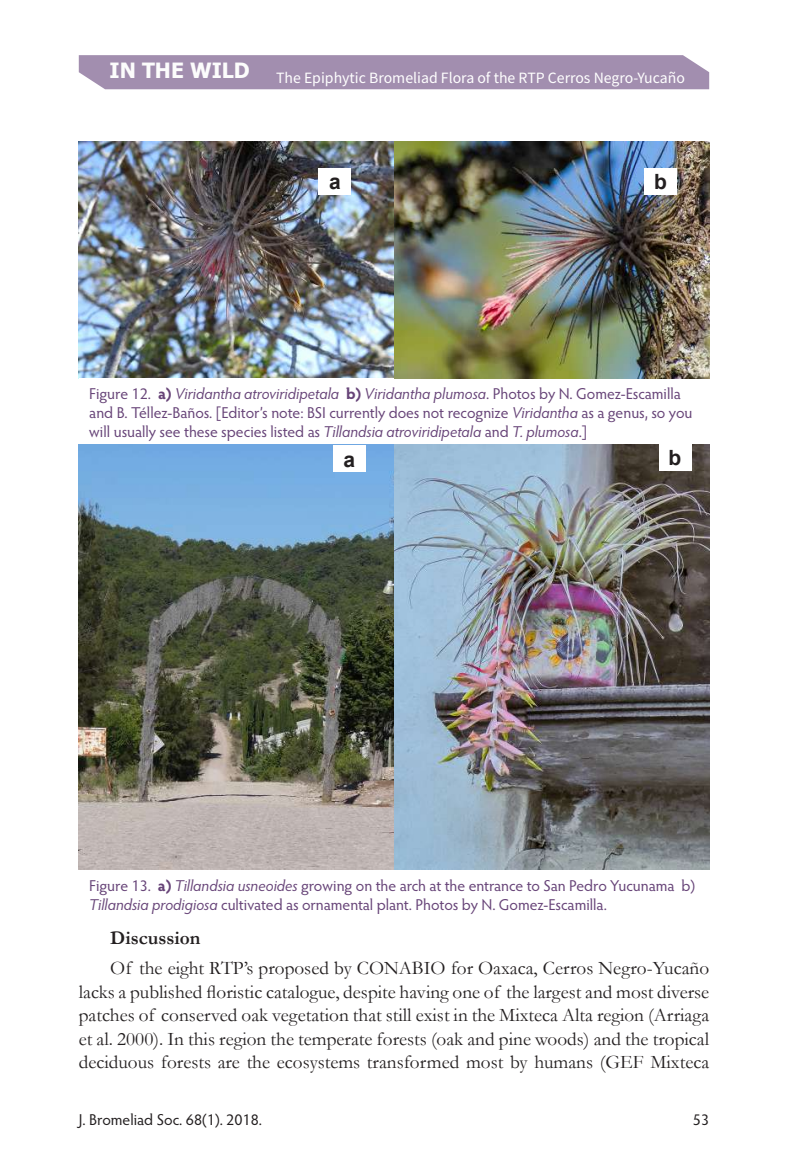
<style>
.page{position:relative;width:788px;height:1166px;background:#fff}
.page>*{position:absolute;margin:0;border:0;box-sizing:border-box;transform-origin:0 0}
.t1{font:700 21px "Arial";color:#231f20}
.t2{font:19.25px/23.6px "Garamond";color:#231f20;text-align:justify}
.t3{font:700 19.25px "Garamond";color:#231f20}
.t4{font:15.75px/18.9px "Hypatia Sans Pro";letter-spacing:-.005em;color:#674478}
.t5{font:15.75px "Source Sans Pro";color:#fff}
.t6{font:15.75px "Hypatia Sans Pro";color:#231f20}
.s1{font-weight:700}
.s2{font-style:italic}
</style>
<div class="page">
<img style="left:79px;top:142px;width:630px;height:236px">
<div style="left:644px;top:168px;width:33px;height:26px;background:#fff"></div>
<div style="left:318px;top:168px;width:33px;height:26px;background:#fff"></div>
<img style="left:79px;top:444px;width:630px;height:425px">
<div style="left:658px;top:444px;width:33px;height:27px;background:#fff"></div>
<div style="left:333px;top:446px;width:32px;height:26px;background:#fff"></div>
<div style="left:79px;top:55px;width:630px;height:34px;background:#a28eaf"></div>
<p class="t5" style="left:110px;top:67px;width:577px"><sup>IN</sup> <sup>THE</sup> <sup>WILD</sup> The Epiphytic Bromeliad Flora of the RTP Cerros Negro-Yucaño</p>
<h1 class="t1" style="left:329px;top:167px;width:13px">a</h1>
<h1 class="t1" style="left:654px;top:167px;width:14px">b</h1>
<p class="t4" style="left:89px;top:383px;width:604px">Figure 12. <span class="s1">a)</span> <span class="s2">Viridantha atroviridipetala</span> <span class="s1">b)</span> <span class="s2">Viridantha plumosa</span>. Photos by N. Gomez-Escamilla and B. Téllez-Baños. [Editor’s note: BSI currently does not recognize <span class="s2">Viridantha</span> as a genus, so you will usually see these species listed as <span class="s2">Tillandsia atroviridipetala</span> and <span class="s2">T. plumosa</span>.]</p>
<h1 class="t1" style="left:343px;top:444px;width:13px">a</h1>
<h1 class="t1" style="left:668px;top:443px;width:14px">b</h1>
<p class="t4" style="left:89px;top:875px;width:607px">Figure 13. <span class="s1">a)</span> <span class="s2">Tillandsia usneoides</span> growing on the arch at the entrance to San Pedro Yucunama b)<br><span class="s2">Tillandsia prodigiosa</span> cultivated as ornamental plant. Photos by N. Gomez-Escamilla.</p>
<p class="t3" style="left:110px;top:924px;width:92px">Discussion</p>
<p class="t2" style="left:79px;top:955px;width:632px;text-indent:31px">Of the eight RTP’s proposed by CONABIO for Oaxaca, Cerros Negro-Yucaño lacks a published floristic catalogue, despite having one of the largest and most diverse patches of conserved oak vegetation that still exist in the Mixteca Alta region (Arriaga et al. 2000). In this region the temperate forests (oak and pine woods) and the tropical deciduous forests are the ecosystems transformed most by humans (GEF Mixteca</p>
<p class="t6" style="left:79px;top:1109px;width:185px">J. Bromeliad Soc. 68(1). 2018.</p>
<p class="t6" style="left:692px;top:1109px;width:18px">53</p>
</div>
